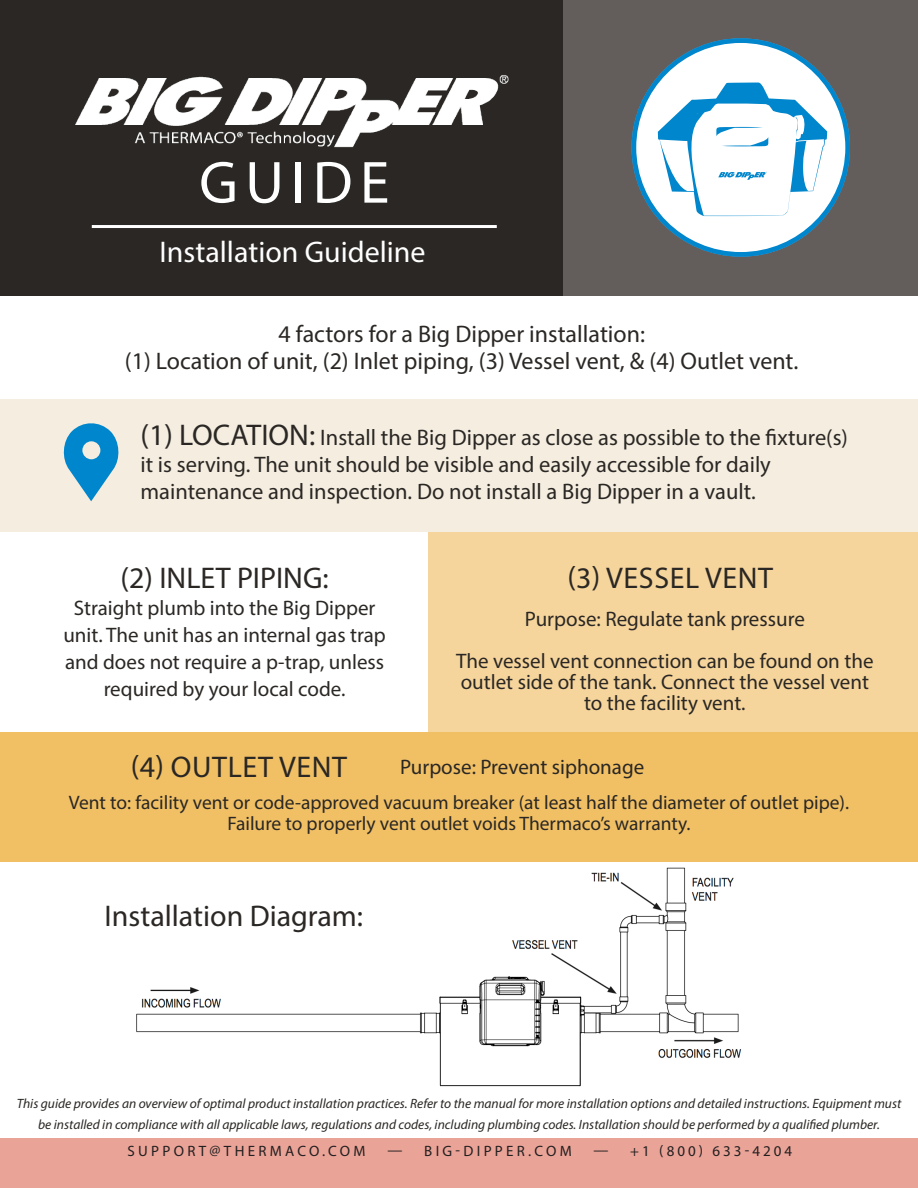
<style>
.page{position:relative;width:918px;height:1188px;background:#fff}
.page>*{position:absolute;margin:0;border:0;box-sizing:border-box;transform-origin:0 0}
.t1{font:60px "Myriad Pro";letter-spacing:.12em;color:#fff}
.t2{font:30px "Myriad Pro";color:#2a2724}
.t3{font:30px "Myriad Pro";letter-spacing:.02em;color:#2a2724}
.t4{font:30px "Myriad Pro";color:#fff}
.t5{font:24px/27px "Myriad Pro";color:#2a2724;text-align:center}
.t6{font:22.5px/27px "Myriad Pro";color:#2a2724}
.t7{font:21px/27px "Myriad Pro";color:#2a2724;text-align:center}
.t8{font:19.5px/21px "Myriad Pro";color:#2a2724;text-align:center}
.t9{font:15px "Myriad Pro";letter-spacing:.22em;color:#231f20}
.t10{font:15px "Myriad Pro";letter-spacing:.2em;color:#231f20}
.t11{font:italic 13.5px/21px "Myriad Pro";color:#2a2724;text-align:center}
.s1{font-size:30px}
</style>
<div class="page">
<div style="left:429px;top:491px;width:489px;height:279px;background:#f6d59c"></div>
<div style="left:0;top:400px;width:918px;height:132px;background:#f4ede0"></div>
<img style="left:136px;top:867px;width:605px;height:220px">
<div style="left:0;top:732px;width:918px;height:130px;background:#f1c065"></div>
<div style="left:549px;top:0;width:369px;height:296px;background:#635e5b"></div>
<div style="left:0;top:1138px;width:918px;height:50px;background:#e9a397"></div>
<div style="left:0;top:0;width:563px;height:296px;background:#2a2724"></div>
<svg style="left:632px;top:38px;width:218px;height:219px"></svg>
<svg style="left:658px;top:83px;width:169px;height:133px;background:#cae5f4"></svg>
<hr style="left:92px;top:225px;width:405px;height:3px;background:#fff">
<img style="left:75px;top:75px;width:434px;height:73px">
<svg style="left:63px;top:423px;width:56px;height:78px"></svg>
<h1 class="t1" style="left:199px;top:146px;width:192px">GUIDE</h1>
<h2 class="t4" style="left:160px;top:233px;width:267px">Installation Guideline</h2>
<h3 class="t5" style="left:125px;top:320px;width:675px">4 factors for a Big Dipper installation:<br>(1) Location of unit, (2) Inlet piping, (3) Vessel vent, &amp; (4) Outlet vent.</h3>
<h3 class="t6" style="left:140px;top:424px;width:709px"><span class="s1">(1) LOCATION:</span> Install the Big Dipper as close as possible to the fixture(s) it is serving. The unit should be visible and easily accessible for daily maintenance and inspection. Do not install a Big Dipper in a vault.</h3>
<h2 class="t3" style="left:567px;top:559px;width:207px">(3) VESSEL VENT</h2>
<h2 class="t2" style="left:121px;top:559px;width:209px">(2) INLET PIPING:</h2>
<h3 class="t7" style="left:63px;top:594px;width:324px">Straight plumb into the Big Dipper unit. The unit has an internal gas trap and does not require a p-trap, unless required by your local code.</h3>
<h3 class="t7" style="left:456px;top:598px;width:419px;line-height:42px">Purpose: Regulate tank pressure<br>The vessel vent connection can be found on the</h3>
<h3 class="t7" style="left:461px;top:671px;width:410px;line-height:21px">outlet side of the tank. Connect the vessel vent to the facility vent.</h3>
<h2 class="t3" style="left:131px;top:748px;width:218px">(4) OUTLET VENT</h2>
<h3 class="t7" style="left:400px;top:753px;width:246px">Purpose: Prevent siphonage</h3>
<h3 class="t8" style="left:69px;top:792px;width:782px">Vent to: facility vent or code-approved vacuum breaker (at least half the diameter of outlet pipe).<br>Failure to properly vent outlet voids Thermaco’s warranty.</h3>
<h2 class="t2" style="left:104px;top:897px;width:260px">Installation Diagram:</h2>
<p class="t11" style="left:17px;top:1093px;width:886px">This guide provides an overview of optimal product installation practices. Refer to the manual for more installation options and detailed instructions. Equipment must be installed in compliance with all applicable laws, regulations and codes, including plumbing codes. Installation should be performed by a qualified plumber.</p>
<p class="t9" style="left:127px;top:1141px;width:240px">SUPPORT@THERMACO.COM</p>
<p class="t9" style="left:387px;top:1141px;width:186px">— BIG-DIPPER.COM</p>
<p class="t10" style="left:594px;top:1141px;width:200px">— +1 (800) 633-4204</p>
</div>
